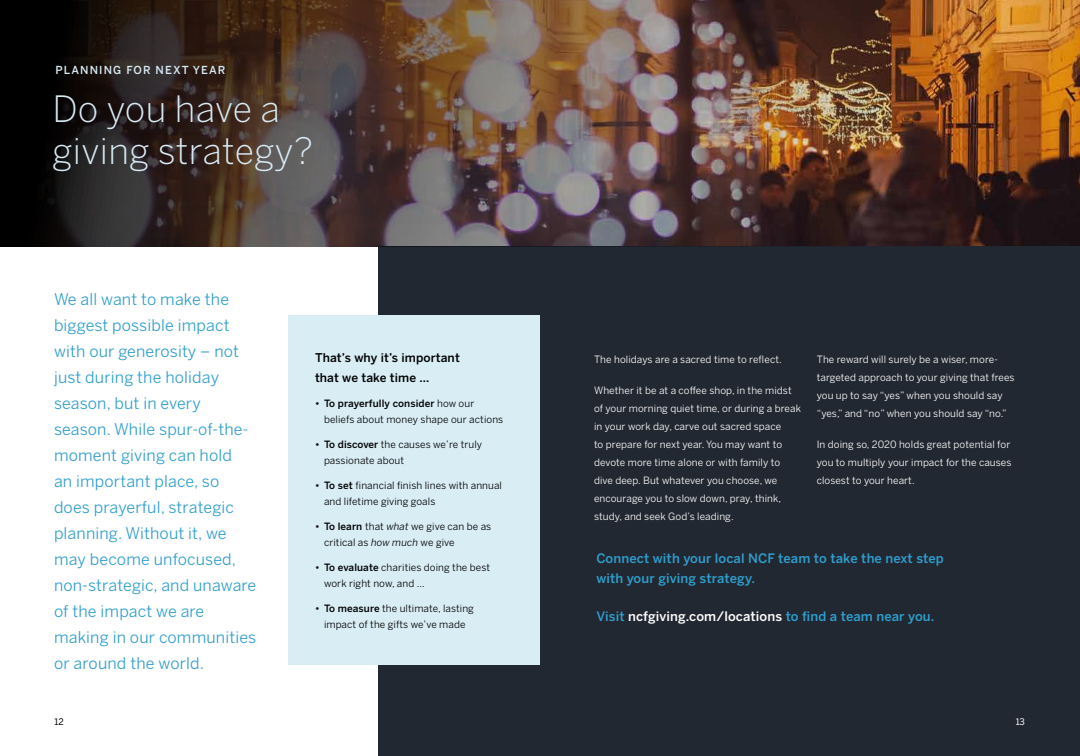
<style>
.page{position:relative;width:1080px;height:756px;background:#fff}
.page>*{position:absolute;margin:0;border:0;box-sizing:border-box;transform-origin:0 0}
.t1{font:300 36px/42px "Benton Sans";letter-spacing:.01em;color:#d7e9f3}
.t2{font:16px/26px "Benton Sans";letter-spacing:.01em;color:#2f9ecd}
.t3{font:500 13px/20px "Benton Sans";letter-spacing:.01em;color:#2f9ecd}
.t4{font:500 12px/20px "Benton Sans";letter-spacing:.01em;color:#000}
.t5{font:500 11px "Benton Sans";letter-spacing:.1em;color:#d7e9f3}
.t6{font:10px/18px "Benton Sans";letter-spacing:.01em;color:#fff}
.t7{font:10px/16px "Benton Sans";letter-spacing:.01em;color:#000}
.t8{font:9px "Benton Sans";color:#000}
.t9{font:9px "Benton Sans";color:#fff}
.s1{font-weight:500}
.s2{font-style:italic}
.s3{color:#fff}
</style>
<div class="page">
<img style="left:1008px;top:0;width:72px;height:247px">
<div style="left:378px;top:247px;width:702px;height:509px;background:#222832"></div>
<div style="left:288px;top:315px;width:252px;height:350px;background:#d9edf5"></div>
<img style="left:0;top:0;width:1008px;height:247px">
<p class="t5" style="left:56px;top:63px;width:171px">PLANNING FOR NEXT YEAR</p>
<h1 class="t1" style="left:53px;top:88px;width:262px">Do you have a giving strategy?</h1>
<p class="t2" style="left:54px;top:286px;width:204px">We all want to make the biggest possible impact with our generosity – not just during the holiday season, but in every season. While spur-of-the&shy;moment giving can hold<br>an important place, so does prayerful, strategic planning. Without it, we may become unfocused, non-strategic, and unaware of the impact we are making in our communities or around the world.</p>
<p class="t4" style="left:315px;top:348px;width:146px">That’s why it’s important that we take time …</p>
<p class="t7" style="left:324px;top:396px;width:181px;text-indent:-9px"><span class="s1">• To prayerfully consider</span> how our beliefs about money shape our actions</p>
<p class="t7" style="left:324px;top:437px;width:160px;text-indent:-9px"><span class="s1">• To discover</span> the causes we’re truly passionate about</p>
<p class="t7" style="left:324px;top:478px;width:180px;text-indent:-9px"><span class="s1">• To set</span> financial finish lines with annual and lifetime giving goals</p>
<p class="t7" style="left:324px;top:519px;width:169px;text-indent:-9px"><span class="s1">• To learn</span> that <span class="s2">what</span> we give can be as critical as <span class="s2">how much</span> we give</p>
<p class="t7" style="left:324px;top:560px;width:168px;text-indent:-9px"><span class="s1">• To evaluate</span> charities doing the best work right now, and …</p>
<p class="t7" style="left:315px;top:601px;width:160px;text-align:center"><span class="s1">• To measure</span> the ultimate, lasting impact of the gifts we’ve made</p>
<h3 class="t3" style="left:596px;top:607px;width:340px">Visit <span class="s3">ncfgiving.com/locations</span> to find a team near you.</h3>
<p class="t6" style="left:594px;top:350px;width:189px">The holidays are a sacred time to reflect.</p>
<p class="t6" style="left:594px;top:382px;width:209px">Whether it be at a coffee shop, in the midst of your morning quiet time, or during a break in your work day, carve out sacred space<br>to prepare for next year. You may want to devote more time alone or with family to dive deep. But whatever you choose, we encourage you to slow down, pray, think, study, and seek God’s leading.</p>
<p class="t6" style="left:817px;top:350px;width:199px">The reward will surely be a wiser, more&shy;targeted approach to your giving that frees you up to say “yes” when you should say “yes,” and “no” when you should say “no.”</p>
<p class="t6" style="left:817px;top:436px;width:196px;text-align:justify">In doing so, 2020 holds great potential for you to multiply your impact for the causes closest to your heart.</p>
<h3 class="t3" style="left:596px;top:549px;width:349px">Connect with your local NCF team to take the next step with your giving strategy.</h3>
<p class="t8" style="left:55px;top:716px;width:11px">12</p>
<p class="t9" style="left:1016px;top:716px;width:11px">13</p>
</div>
